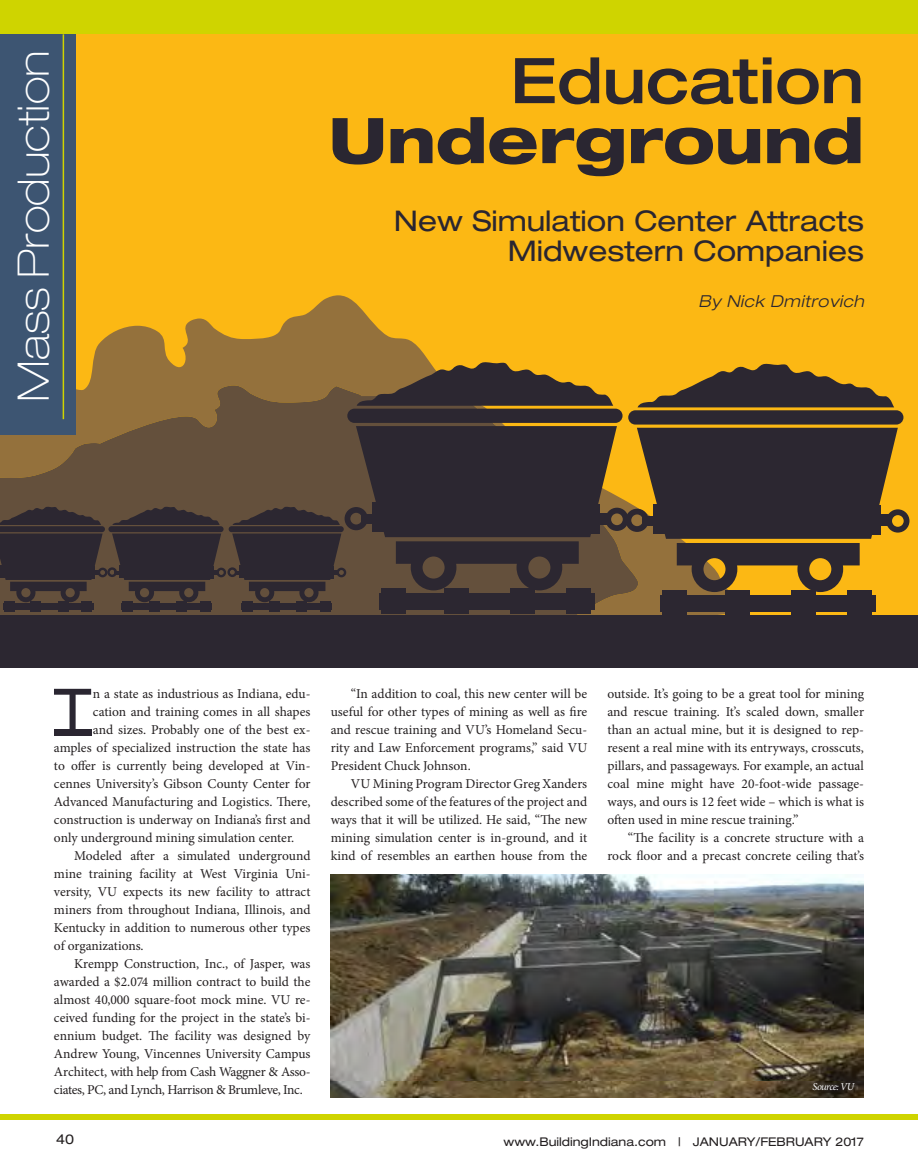
<style>
.page{position:relative;width:918px;height:1168px;background:#fff}
.page>*{position:absolute;margin:0;border:0;box-sizing:border-box;transform-origin:0 0}
.Body_Copy_with_Inden{font:expanded 63.9px "Helvetica Neue";color:#2a2631;scale:.9 1}
.Body_text_USE_WITH_I{font:800 expanded 63px/60px "Helvetica Neue";color:#2a2631;text-align:right}
.t1{font:100 expanded 43.5px "Helvetica Neue";color:#fff}
.Body_text_USE_WITH_I-2{font:expanded 28.5px/30px "Helvetica Neue";color:#2a2631;text-align:right}
.Body_text_USE_WITH_I-3{font:italic 300 expanded 16.5px "Helvetica Neue";letter-spacing:.04em;color:#2a2631}
.Body_Copy_with_Inden-2{font:13.5px/18px "Minion Pro";letter-spacing:-.005em;color:#231f20;text-align:justify}
.t2{font:expanded 13.5px "Helvetica Neue";color:#231f20}
.t3{font:expanded 12px "Helvetica Neue";color:#231f20}
.t4{font:italic 10.5px "Minion Pro";letter-spacing:-.06em;color:#fff}
.s1{font-weight:500}
</style>
<div class="page">
<div style="left:0;top:1114px;width:918px;height:5px;background:#cfd400"></div>
<div style="left:0;top:0;width:918px;height:34px;background:#cfd400"></div>
<div style="left:0;top:34px;width:918px;height:613px;background:#fcb814"></div>
<svg style="left:75px;top:295px;width:354px;height:90px;fill:#94713c"></svg>
<svg style="left:0;top:385px;width:639px;height:230px;background:#836538"></svg>
<div style="left:0;top:615px;width:918px;height:52px;background:#2c2731"></div>
<div style="left:122px;top:603px;width:90px;height:7px;background:#2c2731"></div>
<div style="left:123px;top:601px;width:10px;height:11px;background:#2c2731"></div>
<div style="left:149px;top:601px;width:10px;height:11px;background:#2c2731"></div>
<div style="left:177px;top:601px;width:10px;height:11px;background:#2c2731"></div>
<div style="left:200px;top:601px;width:10px;height:11px;background:#2c2731"></div>
<div style="left:3px;top:603px;width:90px;height:7px;background:#2c2731"></div>
<div style="left:4px;top:601px;width:10px;height:11px;background:#2c2731"></div>
<div style="left:30px;top:601px;width:11px;height:11px;background:#2c2731"></div>
<div style="left:58px;top:601px;width:10px;height:11px;background:#2c2731"></div>
<div style="left:82px;top:601px;width:10px;height:11px;background:#2c2731"></div>
<div style="left:242px;top:603px;width:90px;height:7px;background:#2c2731"></div>
<div style="left:243px;top:601px;width:10px;height:11px;background:#2c2731"></div>
<div style="left:269px;top:601px;width:10px;height:11px;background:#2c2731"></div>
<div style="left:297px;top:601px;width:10px;height:11px;background:#2c2731"></div>
<div style="left:320px;top:601px;width:10px;height:11px;background:#2c2731"></div>
<div style="left:660px;top:595px;width:215px;height:16px;background:#2c2731"></div>
<div style="left:662px;top:590px;width:24px;height:26px;background:#2c2731"></div>
<div style="left:725px;top:590px;width:24px;height:26px;background:#2c2731"></div>
<div style="left:791px;top:590px;width:24px;height:26px;background:#2c2731"></div>
<div style="left:848px;top:590px;width:24px;height:26px;background:#2c2731"></div>
<svg style="left:638px;top:363px;width:256px;height:44px"></svg>
<div style="left:628px;top:410px;width:275px;height:14px;background:#2c2731;border-radius:7px"></div>
<div style="left:379px;top:593px;width:215px;height:16px;background:#2c2731"></div>
<div style="left:381px;top:588px;width:24px;height:26px;background:#2c2731"></div>
<div style="left:444px;top:588px;width:24px;height:26px;background:#2c2731"></div>
<div style="left:510px;top:588px;width:24px;height:26px;background:#2c2731"></div>
<div style="left:567px;top:588px;width:24px;height:26px;background:#2c2731"></div>
<svg style="left:357px;top:361px;width:256px;height:45px"></svg>
<div style="left:347px;top:409px;width:276px;height:14px;background:#2c2731;border-radius:7px"></div>
<svg style="left:0;top:426px;width:909px;height:176px;background:#514132"></svg>
<div style="left:0;top:34px;width:75px;height:401px;background:#3d5572"></div>
<hr style="left:63px;top:34px;width:1px;height:385px;background:#cfd400">
<div style="left:54px;top:730px;width:37px;height:6px;background:#2a2631"></div>
<img style="left:331px;top:874px;width:533px;height:223px">
<svg style="left:807px;top:1076px;width:53px;height:19px"></svg>
<p class="t1" style="left:8px;top:402px;width:353px;rotate:-90deg">Mass Production</p>
<p class="Body_text_USE_WITH_I" style="left:329px;top:49px;width:537px"><span class="s1">Education<br></span>Underground</p>
<p class="Body_text_USE_WITH_I-2" style="left:394px;top:205px;width:472px">New Simulation Center Attracts<br>Midwestern Companies</p>
<p class="Body_text_USE_WITH_I-3" style="left:698px;top:291px;width:167px">By Nick Dmitrovich</p>
<p class="Body_Copy_with_Inden" style="left:54px;top:673px;width:43px">T</p>
<p class="Body_Copy_with_Inden-2" style="left:93px;top:685px;width:219px">n a state as industrious as Indiana, edu-</p>
<p class="Body_Copy_with_Inden-2" style="left:93px;top:703px;width:219px">cation and training comes in all shapes</p>
<p class="Body_Copy_with_Inden-2" style="left:93px;top:721px;width:219px">and sizes. Probably one of the best ex-</p>
<p class="Body_Copy_with_Inden-2" style="left:54px;top:739px;width:258px">amples of specialized instruction the state has</p>
<p class="Body_Copy_with_Inden-2" style="left:54px;top:757px;width:258px">to offer is currently being developed at Vin-</p>
<p class="Body_Copy_with_Inden-2" style="left:54px;top:775px;width:258px">cennes University’s Gibson County Center for</p>
<p class="Body_Copy_with_Inden-2" style="left:54px;top:793px;width:258px">Advanced Manufacturing and Logistics. There,</p>
<p class="Body_Copy_with_Inden-2" style="left:54px;top:811px;width:258px">construction is underway on Indiana’s first and</p>
<p class="Body_Copy_with_Inden-2" style="left:54px;top:829px;width:242px">only underground mining simulation center.</p>
<p class="Body_Copy_with_Inden-2" style="left:54px;top:847px;width:258px;text-indent:20px">Modeled after a simulated underground mine training facility at West Virginia Uni&shy;versity, VU expects its new facility to attract miners from throughout Indiana, Illinois, and Kentucky in addition to numerous other types of organizations.</p>
<p class="Body_Copy_with_Inden-2" style="left:54px;top:955px;width:258px;text-indent:20px">Krempp Construction, Inc., of Jasper, was awarded a $2.074 million contract to build the almost 40,000 square-foot mock mine. VU re&shy;ceived funding for the project in the state’s bi&shy;ennium budget. The facility was designed by Andrew Young, Vincennes University Campus Architect, with help from Cash Waggner &amp; Asso&shy;ciates, PC, and Lynch, Harrison &amp; Brumleve, Inc.</p>
<p class="Body_Copy_with_Inden-2" style="left:331px;top:685px;width:258px;text-indent:20px">“In addition to coal, this new center will be useful for other types of mining as well as fire and rescue training and VU’s Homeland Secu&shy;rity and Law Enforcement programs,” said VU President Chuck Johnson.</p>
<p class="Body_Copy_with_Inden-2" style="left:331px;top:775px;width:258px;text-indent:20px">VU Mining Program Director Greg Xanders described some of the features of the project and ways that it will be utilized. He said, “The new mining simulation center is in-ground, and it kind of resembles an earthen house from the</p>
<p class="Body_Copy_with_Inden-2" style="left:607px;top:685px;width:258px">outside. It’s going to be a great tool for mining and rescue training. It’s scaled down, smaller than an actual mine, but it is designed to rep&shy;resent a real mine with its entryways, crosscuts, pillars, and passageways. For example, an actual coal mine might have 20-foot-wide passage&shy;ways, and ours is 12 feet wide – which is what is often used in mine rescue training.”</p>
<p class="Body_Copy_with_Inden-2" style="left:607px;top:829px;width:258px;text-align:right">“The facility is a concrete structure with a rock floor and a precast concrete ceiling that’s</p>
<p class="t4" style="left:813px;top:1079px;width:43px">Source: VU</p>
<p class="t2" style="left:56px;top:1131px;width:20px">40</p>
<p class="t3" style="left:503px;top:1134px;width:362px">www.BuildingIndiana.com | JANUARY/FEBRUARY 2017</p>
</div>
